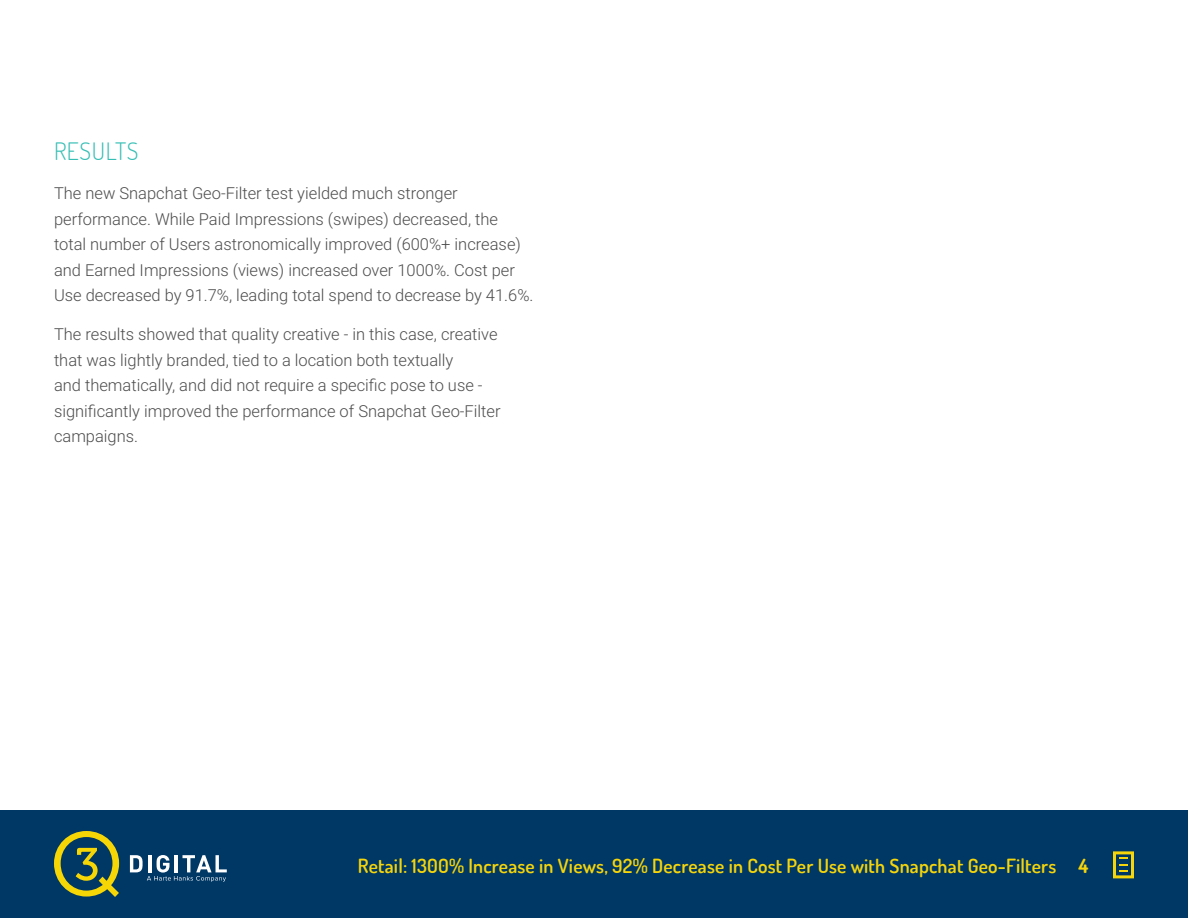
<style>
.page{position:relative;width:1188px;height:918px;background:#fff}
.page>*{position:absolute;margin:0;border:0;box-sizing:border-box;transform-origin:0 0}
.Copy_Header_2{font:300 24px "Dosis";letter-spacing:.025em;color:#36beb5}
.t1{font:600 19.5px "Dosis";letter-spacing:.01em;color:#f6d50a}
.t2{font:700 19.5px "Dosis";color:#f6d50a}
.Body{font:300 16.5px/25.5px "Roboto";color:#4c4c4c}
</style>
<div class="page">
<div style="left:0;top:810px;width:1188px;height:108px;background:#003865"></div>
<svg style="left:1113px;top:851px;width:21px;height:27px"></svg>
<svg style="left:54px;top:831px;width:65px;height:66px"></svg>
<svg style="left:130px;top:855px;width:97px;height:27px"></svg>
<p class="Copy_Header_2" style="left:54px;top:135px;width:86px">RESULTS</p>
<p class="Body" style="left:54px;top:180px;width:481px">The new Snapchat Geo-Filter test yielded much stronger performance. While Paid Impressions (swipes) decreased, the total number of Users astronomically improved (600%+ increase) and Earned Impressions (views) increased over 1000%. Cost per Use decreased by 91.7%, leading total spend to decrease by 41.6%.</p>
<p class="Body" style="left:54px;top:321px;width:448px">The results showed that quality creative - in this case, creative that was lightly branded, tied to a location both textually<br>and thematically, and did not require a specific pose to use - significantly improved the performance of Snapchat Geo-Filter campaigns.</p>
<p class="t1" style="left:358px;top:853px;width:700px">Retail: 1300% Increase in Views, 92% Decrease in Cost Per Use with Snapchat Geo-Filters</p>
<p class="t2" style="left:1079px;top:853px;width:11px">4</p>
</div>
